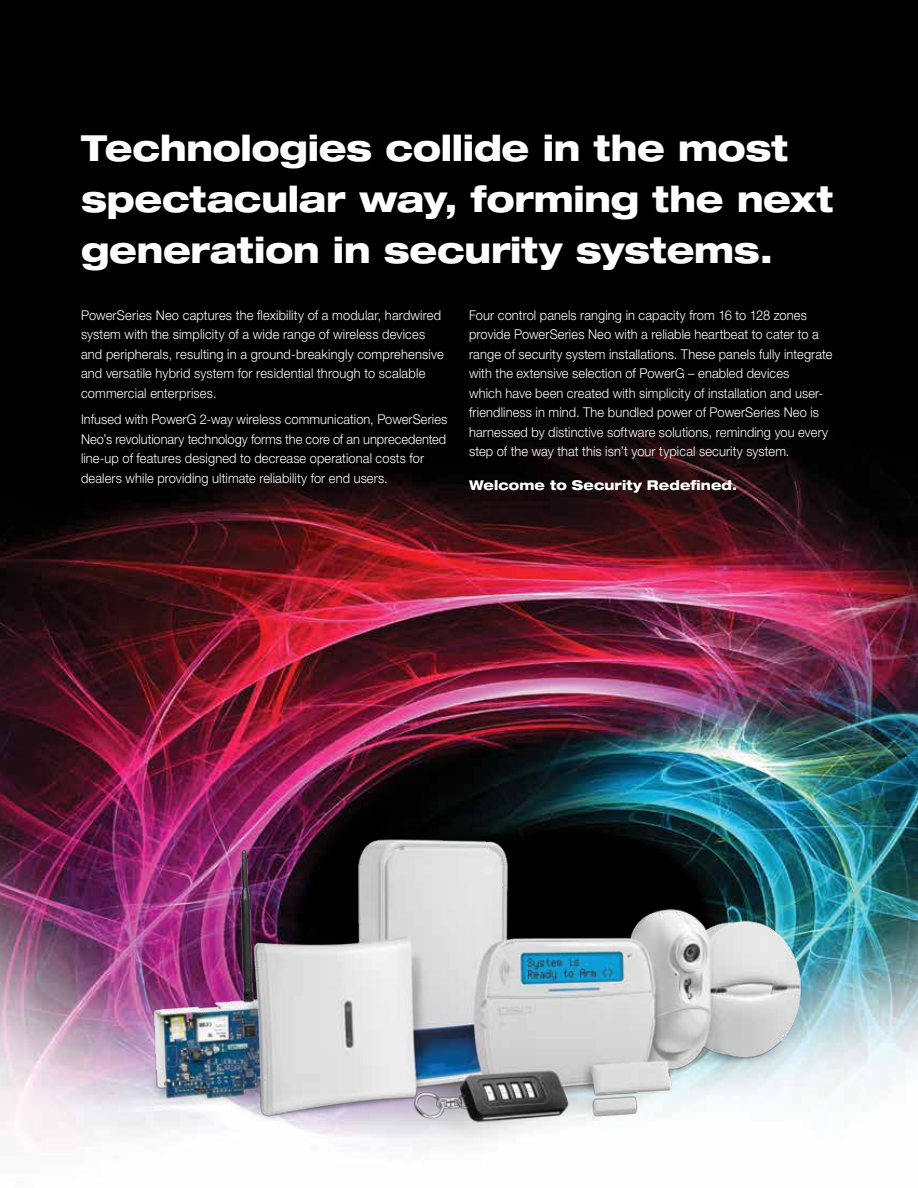
<style>
.page{position:relative;width:918px;height:1188px;background:#fff}
.page>*{position:absolute;margin:0;border:0;box-sizing:border-box;transform-origin:0 0}
.t1{font:800 expanded 36px/51px "Helvetica Neue LT Std";letter-spacing:-.01em;color:#fff;scale:.95 1}
.t2{font:300 13.5px/19.5px "Helvetica Neue LT Std";letter-spacing:.01em;color:#fff;scale:.95 1}
.t3{font:800 expanded 13.5px "Helvetica Neue LT Std";letter-spacing:.01em;color:#fff;scale:.95 1}
</style>
<div class="page">
<img style="left:0;top:0;width:918px;height:756px">
<img style="left:0;top:756px;width:918px;height:389px">
<h1 class="t1" style="left:81px;top:121px;width:794px">Technologies collide in the most spectacular way, forming the next generation in security systems.</h1>
<p class="t2" style="left:81px;top:305px;width:383px">PowerSeries Neo captures the flexibility of a modular, hardwired system with the simplicity of a wide range of wireless devices and peripherals, resulting in a ground-breakingly comprehensive and versatile hybrid system for residential through to scalable commercial enterprises.</p>
<p class="t2" style="left:81px;top:409px;width:387px">Infused with PowerG 2-way wireless communication, PowerSeries Neo’s revolutionary technology forms the core of an unprecedented line-up of features designed to decrease operational costs for dealers while providing ultimate reliability for end users.</p>
<p class="t2" style="left:469px;top:305px;width:384px">Four control panels ranging in capacity from 16 to 128 zones provide PowerSeries Neo with a reliable heartbeat to cater to a range of security system installations. These panels fully integrate with the extensive selection of PowerG – enabled devices<br>which have been created with simplicity of installation and user&shy;friendliness in mind. The bundled power of PowerSeries Neo is harnessed by distinctive software solutions, reminding you every step of the way that this isn’t your typical security system.</p>
<p class="t3" style="left:469px;top:476px;width:284px">Welcome to Security Redefined.</p>
</div>
